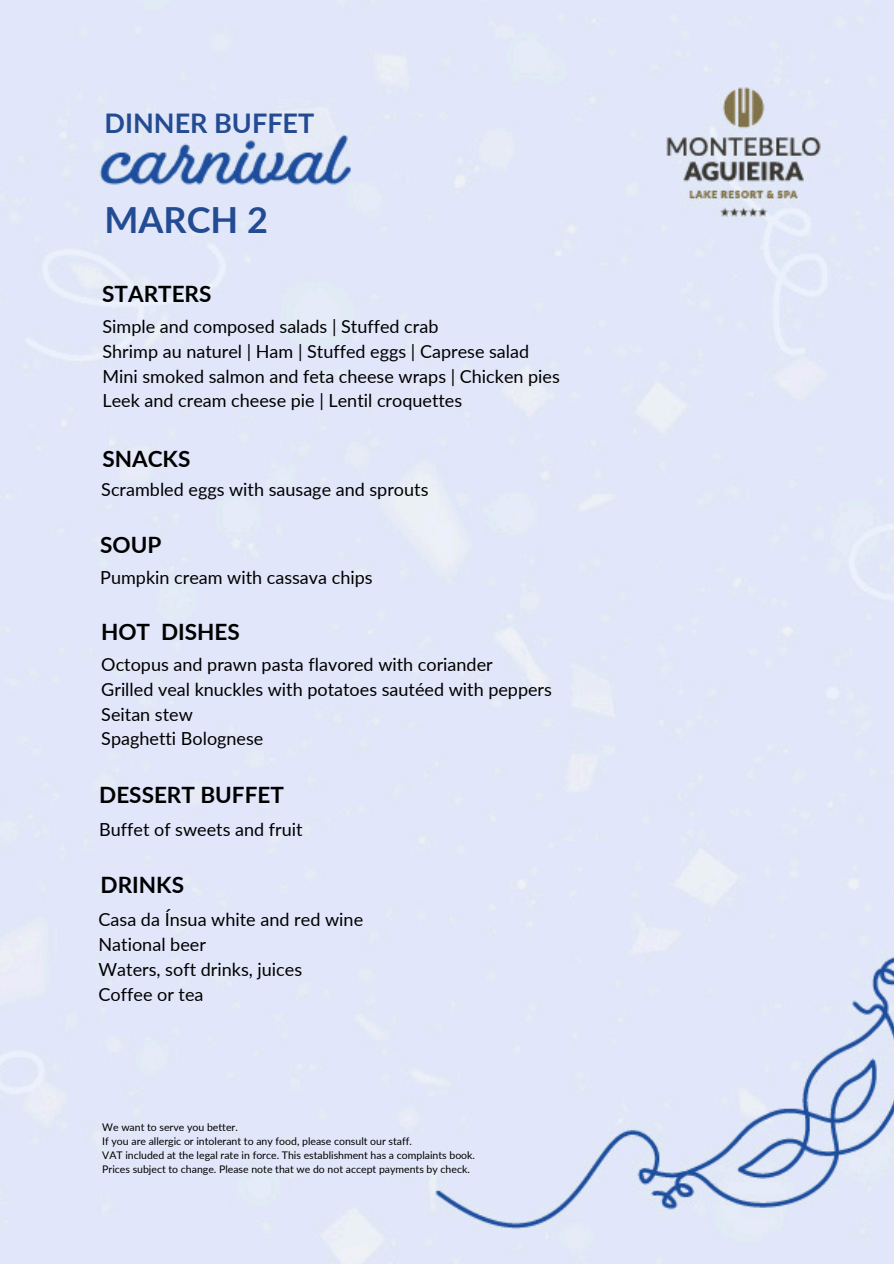
<style>
.page{position:relative;width:894px;height:1264px;background:#fff}
.page>*{position:absolute;margin:0;border:0;box-sizing:border-box;transform-origin:0 0}
.t1{font:700 36px "Lato";color:#234b92}
.t2{font:700 27px "Lato";color:#234b92}
.t3{font:700 22.5px "Lato";color:#000}
.t4{font:18px/24.8px "Lato";color:#000}
.t5{font:10.5px "Lato";color:#000}
</style>
<div class="page">
<div style="left:0;top:0;width:893px;height:1263px;background:#e1e6fa"></div>
<p class="t2" style="left:104px;top:106px;width:211px">DINNER BUFFET</p>
<h2 class="t1" style="left:104px;top:197px;width:165px">MARCH 2</h2>
<h1 class="t3" style="left:102px;top:280px;width:111px">STARTERS</h1>
<h3 class="t4" style="left:102px;top:314px;width:459px">Simple and composed salads | Stuffed crab<br>Shrimp au naturel | Ham | Stuffed eggs | Caprese salad Mini smoked salmon and feta cheese wraps | Chicken pies Leek and cream cheese pie | Lentil croquettes</h3>
<h4 class="t3" style="left:102px;top:444px;width:89px">SNACKS</h4>
<h3 class="t4" style="left:101px;top:477px;width:328px">Scrambled eggs with sausage and sprouts</h3>
<h4 class="t3" style="left:100px;top:530px;width:63px">SOUP</h4>
<h3 class="t4" style="left:100px;top:564px;width:274px">Pumpkin cream with cassava chips</h3>
<h4 class="t3" style="left:101px;top:618px;width:140px">HOT DISHES</h4>
<h3 class="t4" style="left:101px;top:651px;width:452px">Octopus and prawn pasta flavored with coriander<br>Grilled veal knuckles with potatoes sautéed with peppers Seitan stew<br>Spaghetti Bolognese</h3>
<h4 class="t3" style="left:99px;top:781px;width:186px">DESSERT BUFFET</h4>
<h3 class="t4" style="left:99px;top:817px;width:205px">Buffet of sweets and fruit</h3>
<h4 class="t3" style="left:100px;top:870px;width:85px">DRINKS</h4>
<h3 class="t4" style="left:98px;top:907px;width:266px">Casa da Ínsua white and red wine<br>National beer<br>Waters, soft drinks, juices<br>Coffee or tea</h3>
<h4 class="t5" style="left:102px;top:1120px;width:137px">We want to serve you better.</h4>
<p class="t5" style="left:102px;top:1134px;width:311px">If you are allergic or intolerant to any food, please consult our staff.</p>
<p class="t5" style="left:102px;top:1148px;width:374px">VAT included at the legal rate in force. This establishment has a complaints book.</p>
<p class="t5" style="left:102px;top:1162px;width:369px">Prices subject to change. Please note that we do not accept payments by check.</p>
</div>
